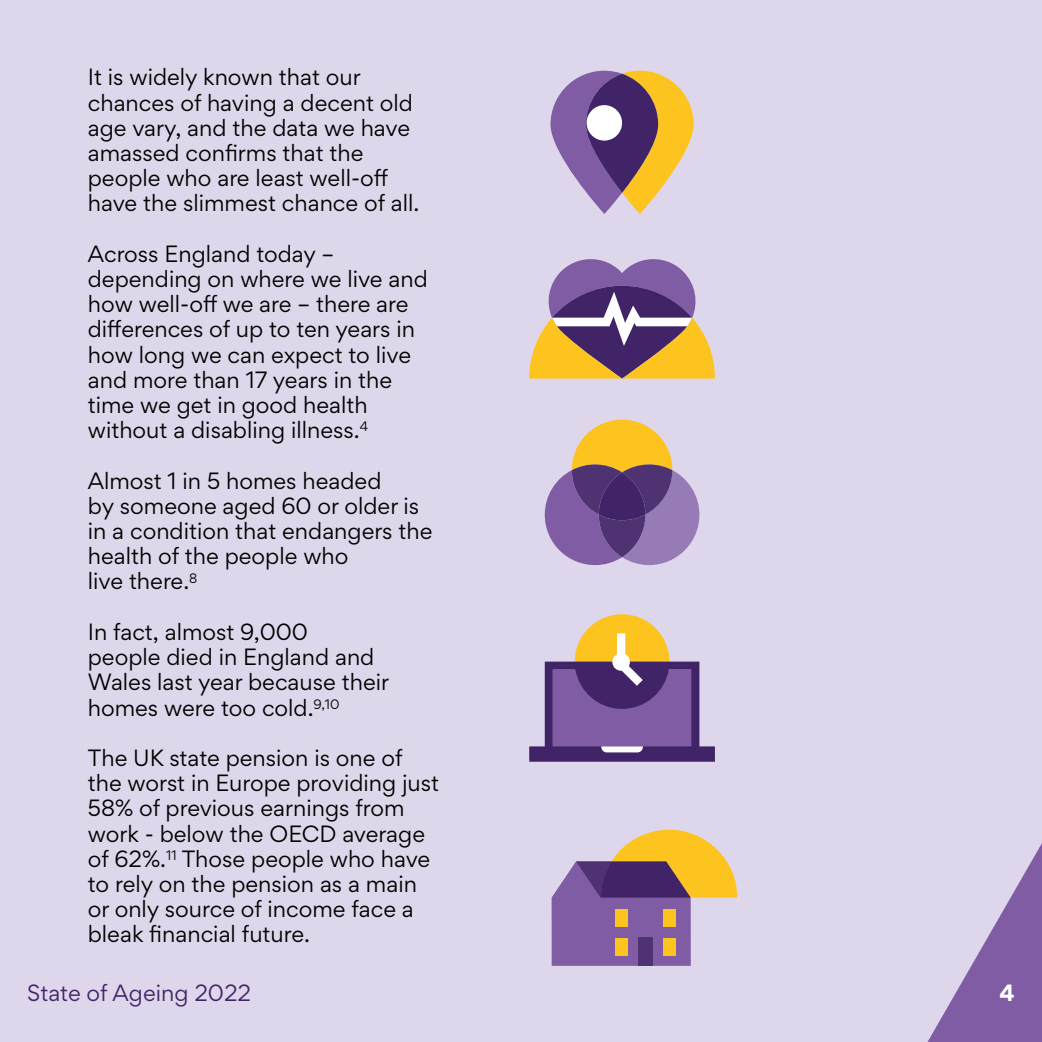
<style>
.page{position:relative;width:1042px;height:1042px;background:#ded7eb}
.page>*{position:absolute;margin:0;border:0;box-sizing:border-box;transform-origin:0 0}
.t1{font:21px/25.2px "Gordita";color:#000}
.t2{font:21px "Gordita";color:#412468}
.t3{font:700 21px "Gordita";color:#fff}
</style>
<div class="page">
<svg style="left:927px;top:843px;width:115px;height:199px"></svg>
<svg style="left:550px;top:71px;width:143px;height:143px"></svg>
<div style="left:586px;top:105px;width:36px;height:36px;background:#fff;border-radius:50%"></div>
<div style="left:575px;top:614px;width:94px;height:95px;background:#fdc41f;border-radius:50%"></div>
<svg style="left:529px;top:633px;width:186px;height:129px"></svg>
<svg style="left:529px;top:259px;width:186px;height:120px"></svg>
<svg style="left:545px;top:420px;width:154px;height:145px"></svg>
<svg style="left:551px;top:830px;width:186px;height:136px"></svg>
<p class="t1" style="left:88px;top:64px;width:333px">It is widely known that our chances of having a decent old age vary, and the data we have amassed confirms that the people who are least well-off have the slimmest chance of all.</p>
<p class="t1" style="left:88px;top:241px;width:342px">Across England today – depending on where we live and how well-off we are – there are differences of up to ten years in how long we can expect to live and more than 17 years in the time we get in good health without a disabling illness.<sup>4</sup></p>
<p class="t1" style="left:88px;top:467px;width:346px">Almost 1 in 5 homes headed<br>by someone aged 60 or older is in a condition that endangers the health of the people who<br>live there.<sup>8</sup></p>
<p class="t1" style="left:88px;top:619px;width:303px">In fact, almost 9,000<br>people died in England and<br>Wales last year because their homes were too cold.<sup>9,10</sup></p>
<p class="t1" style="left:88px;top:745px;width:353px">The UK state pension is one of the worst in Europe providing just<br>58% of previous earnings from work - below the OECD average of 62%.<sup>11</sup> Those people who have to rely on the pension as a main or only source of income face a bleak financial future.</p>
<p class="t2" style="left:27px;top:978px;width:225px">State of Ageing 2022</p>
<p class="t3" style="left:999px;top:976px;width:17px">4</p>
</div>
